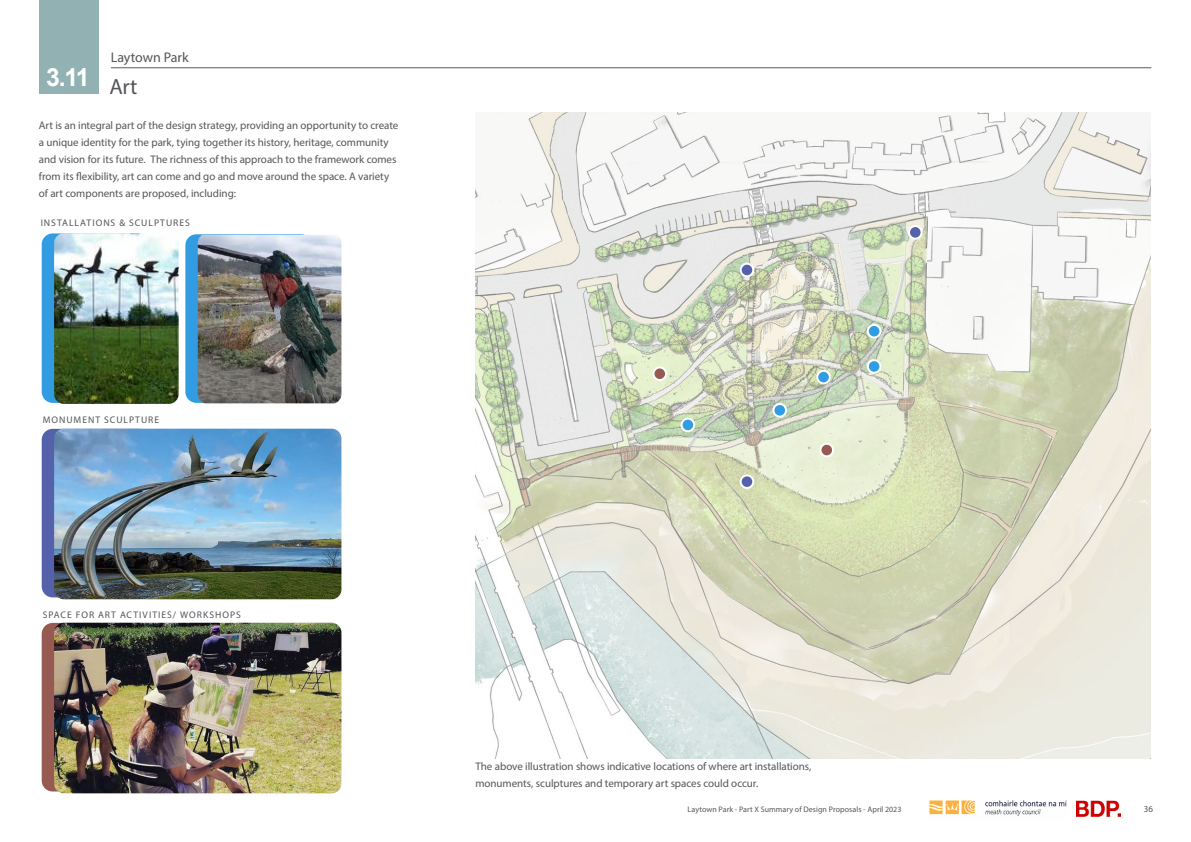
<style>
.page{position:relative;width:1191px;height:842px;background:#fff}
.page>*{position:absolute;margin:0;border:0;box-sizing:border-box;transform-origin:0 0}
.Numbers_in_Headings{font:700 25px "Arial";color:#fff}
.t1{font:22px "Myriad Pro";color:#54555a}
.t2{font:14px "Myriad Pro";letter-spacing:-.01em;color:#54555a}
.t3{font:11px/17px "Myriad Pro";letter-spacing:-.005em;color:#54555a}
.t4{font:9.6px "Myriad Pro";letter-spacing:.1em;color:#54555a}
.t5{font:9px "Myriad Pro";color:#54555a}
.t6{font:8px "Myriad Pro";letter-spacing:.005em;color:#54555a}
</style>
<div class="page">
<img style="left:929px;top:801px;width:138px;height:15px">
<img style="left:1076px;top:801px;width:44px;height:16px">
<hr style="left:111px;top:68px;width:1040px;height:1px;background:#5c5c5f">
<div style="left:40px;top:0;width:59px;height:93px;background:#92b1b3"></div>
<img style="left:475px;top:112px;width:675px;height:646px">
<div style="left:41px;top:232px;width:109px;height:172px;background:#319ce2;border-radius:12px"></div>
<div style="left:40px;top:231px;width:111px;height:174px;border:2px solid #fff;border-radius:12px"></div>
<div style="left:41px;top:428px;width:109px;height:170px;background:#5661ac;border-radius:12px"></div>
<div style="left:40px;top:427px;width:111px;height:172px;border:2px solid #fff;border-radius:12px"></div>
<div style="left:41px;top:622px;width:109px;height:170px;background:#975a53;border-radius:12px"></div>
<div style="left:40px;top:621px;width:111px;height:172px;border:2px solid #fff;border-radius:12px"></div>
<div style="left:184px;top:233px;width:129px;height:171px;background:#319ce2;border-radius:12px"></div>
<div style="left:183px;top:232px;width:131px;height:173px;border:2px solid #fff;border-radius:12px"></div>
<img style="left:198px;top:235px;width:143px;height:168px">
<img style="left:54px;top:233px;width:125px;height:171px">
<img style="left:54px;top:429px;width:287px;height:170px">
<img style="left:54px;top:623px;width:287px;height:170px">
<div style="left:909px;top:226px;width:12px;height:13px;background:#5661ac;border-radius:50%"></div>
<div style="left:908px;top:225px;width:14px;height:15px;border:2px solid #fff;border-radius:50%"></div>
<div style="left:740px;top:264px;width:13px;height:12px;background:#5661ac;border-radius:50%"></div>
<div style="left:739px;top:263px;width:15px;height:14px;border:2px solid #fff;border-radius:50%"></div>
<div style="left:653px;top:367px;width:13px;height:13px;background:#975a53;border-radius:50%"></div>
<div style="left:652px;top:366px;width:15px;height:15px;border:2px solid #fff;border-radius:50%"></div>
<div style="left:820px;top:444px;width:13px;height:12px;background:#975a53;border-radius:50%"></div>
<div style="left:819px;top:443px;width:15px;height:14px;border:2px solid #fff;border-radius:50%"></div>
<div style="left:740px;top:475px;width:13px;height:13px;background:#5661ac;border-radius:50%"></div>
<div style="left:739px;top:474px;width:15px;height:15px;border:2px solid #fff;border-radius:50%"></div>
<div style="left:817px;top:371px;width:13px;height:12px;background:#319ce2;border-radius:50%"></div>
<div style="left:816px;top:370px;width:15px;height:14px;border:2px solid #fff;border-radius:50%"></div>
<div style="left:868px;top:360px;width:12px;height:13px;background:#319ce2;border-radius:50%"></div>
<div style="left:867px;top:359px;width:14px;height:15px;border:2px solid #fff;border-radius:50%"></div>
<div style="left:868px;top:325px;width:12px;height:12px;background:#319ce2;border-radius:50%"></div>
<div style="left:867px;top:324px;width:14px;height:14px;border:2px solid #fff;border-radius:50%"></div>
<div style="left:681px;top:419px;width:13px;height:12px;background:#319ce2;border-radius:50%"></div>
<div style="left:680px;top:418px;width:15px;height:14px;border:2px solid #fff;border-radius:50%"></div>
<div style="left:773px;top:404px;width:13px;height:13px;background:#319ce2;border-radius:50%"></div>
<div style="left:772px;top:403px;width:15px;height:15px;border:2px solid #fff;border-radius:50%"></div>
<p class="Numbers_in_Headings" style="left:46px;top:59px;width:45px">3.11</p>
<p class="t2" style="left:111px;top:49px;width:79px">Laytown Park</p>
<p class="t1" style="left:109px;top:73px;width:30px">Art</p>
<p class="t3" style="left:39px;top:117px;width:361px">Art is an integral part of the design strategy, providing an opportunity to create a unique identity for the park, tying together its history, heritage, community and vision for its future. The richness of this approach to the framework comes from its flexibility, art can come and go and move around the space. A variety of art components are proposed, including:</p>
<p class="t4" style="left:41px;top:217px;width:151px">INSTALLATIONS &amp; SCULPTURES</p>
<p class="t4" style="left:43px;top:414px;width:118px">MONUMENT SCULPTURE</p>
<p class="t4" style="left:43px;top:609px;width:200px">SPACE FOR ART ACTIVITIES/ WORKSHOPS</p>
<p class="t3" style="left:475px;top:758px;width:338px">The above illustration shows indicative locations of where art installations, monuments, sculptures and temporary art spaces could occur.</p>
<p class="t6" style="left:687px;top:805px;width:215px">Laytown Park - Part X Summary of Design Proposals - April 2023</p>
<p class="t5" style="left:1143px;top:803px;width:11px">36</p>
</div>
